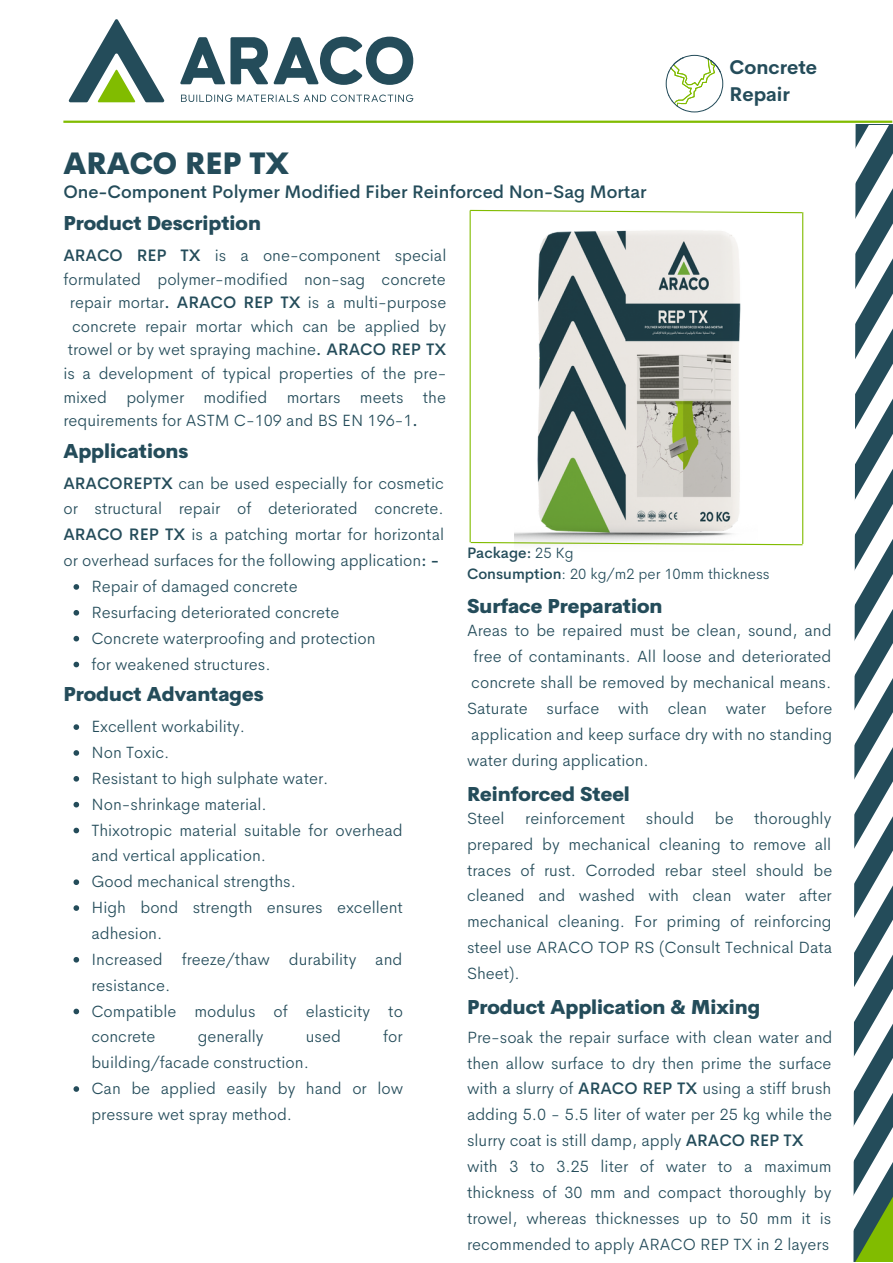
<style>
.page{position:relative;width:893px;height:1263px;background:#fff}
.page>*{position:absolute;margin:0;border:0;box-sizing:border-box;transform-origin:0 0}
.t1{font:800 30px "Cerebri Sans";color:#244c5a}
.t2{font:800 19.5px "Cerebri Sans";color:#244c5a}
.t3{font:700 19.5px "Cerebri Sans";color:#244c5a}
.t4{font:500 18px "Cerebri Sans";color:#244c5a}
.t5{font:300 16.5px/25.8px "Cerebri Sans";color:#244c5a}
.t6{font:300 15px "Cerebri Sans";color:#244c5a}
.t7{font:500 15px "Cerebri Sans";color:#244c5a}
.s1{font-weight:500}
.s2{font-weight:300}
</style>
<div class="page">
<svg style="left:68px;top:19px;width:97px;height:83px"></svg>
<svg style="left:180px;top:37px;width:233px;height:48px"></svg>
<svg style="left:181px;top:94px;width:232px;height:8px"></svg>
<hr style="left:63px;top:121px;width:829px;height:2px;background:#81bc00">
<svg style="left:851px;top:120px;width:41px;height:41px"></svg>
<svg style="left:853px;top:161px;width:39px;height:1100px"></svg>
<svg style="left:665px;top:55px;width:58px;height:57px"></svg>
<svg style="left:469px;top:541px;width:334px;height:5px"></svg>
<svg style="left:470px;top:209px;width:332px;height:5px"></svg>
<hr style="left:469px;top:210px;width:1px;height:332px;background:#81bc00">
<hr style="left:802px;top:212px;width:1px;height:332px;background:#81bc00">
<img style="left:514px;top:209px;width:243px;height:337px">
<svg style="left:73px;top:584px;width:6px;height:5px"></svg>
<svg style="left:73px;top:610px;width:6px;height:5px"></svg>
<svg style="left:73px;top:635px;width:6px;height:6px"></svg>
<svg style="left:73px;top:661px;width:6px;height:6px"></svg>
<svg style="left:73px;top:724px;width:6px;height:5px"></svg>
<svg style="left:73px;top:750px;width:6px;height:5px"></svg>
<svg style="left:73px;top:776px;width:6px;height:5px"></svg>
<svg style="left:73px;top:801px;width:6px;height:6px"></svg>
<svg style="left:73px;top:827px;width:6px;height:6px"></svg>
<svg style="left:73px;top:879px;width:6px;height:6px"></svg>
<svg style="left:73px;top:905px;width:6px;height:5px"></svg>
<svg style="left:73px;top:957px;width:6px;height:5px"></svg>
<svg style="left:73px;top:1008px;width:6px;height:6px"></svg>
<svg style="left:73px;top:1086px;width:6px;height:5px"></svg>
<p class="t1" style="left:63px;top:144px;width:227px">ARACO REP TX</p>
<p class="t4" style="left:63px;top:180px;width:584px">One-Component Polymer Modified Fiber Reinforced Non-Sag Mortar</p>
<p class="t2" style="left:63px;top:211px;width:199px">Product Description</p>
<p class="t5" style="left:63px;top:242px;width:384px"><span class="s1">ARACO REP TX</span> is a one-component special</p>
<p class="t5" style="left:63px;top:266px;width:384px">formulated polymer-modified non-sag concrete</p>
<p class="t5" style="left:70px;top:289px;width:378px">repair mortar<span class="s1">. ARACO REP TX</span> is a multi-purpose</p>
<p class="t5" style="left:72px;top:313px;width:375px">concrete repair mortar which can be applied by</p>
<p class="t5" style="left:68px;top:336px;width:380px">trowel or by wet spraying machine<span class="s1">. ARACO REP TX</span></p>
<p class="t5" style="left:63px;top:360px;width:384px">is a development of typical properties of the pre-</p>
<p class="t5" style="left:63px;top:384px;width:384px">mixed polymer modified mortars meets the</p>
<p class="t5" style="left:63px;top:407px;width:356px">requirements for ASTM C-109 and BS EN 196-1<span class="s1">.</span></p>
<p class="t2" style="left:63px;top:438px;width:126px">Applications</p>
<p class="t3" style="left:729px;top:54px;width:89px">Concrete</p>
<p class="t3" style="left:729px;top:81px;width:62px">Repair</p>
<p class="t5" style="left:63px;top:470px;width:382px;text-align:justify"><span class="s1">ARACOREPTX</span> can be used especially for cosmetic or structural repair of deteriorated concrete.<br><span class="s1">ARACO REP TX</span> is a patching mortar for horizontal or overhead surfaces for the following application<span class="s1">: -</span></p>
<p class="t5" style="left:91px;top:573px;width:208px">Repair of damaged concrete</p>
<p class="t5" style="left:91px;top:599px;width:249px">Resurfacing deteriorated concrete</p>
<p class="t5" style="left:91px;top:625px;width:286px">Concrete waterproofing and protection</p>
<p class="t5" style="left:91px;top:651px;width:181px">for weakened structures.</p>
<p class="t2" style="left:63px;top:682px;width:202px">Product Advantages</p>
<p class="t5" style="left:91px;top:713px;width:155px">Excellent workability.</p>
<p class="t5" style="left:91px;top:739px;width:80px">Non Toxic.</p>
<p class="t5" style="left:91px;top:765px;width:238px">Resistant to high sulphate water.</p>
<p class="t5" style="left:91px;top:791px;width:177px">Non-shrinkage material.</p>
<p class="t5" style="left:91px;top:816px;width:313px">Thixotropic material suitable for overhead and vertical application.</p>
<p class="t5" style="left:91px;top:868px;width:206px">Good mechanical strengths.</p>
<p class="t5" style="left:91px;top:894px;width:313px">High bond strength ensures excellent adhesion.</p>
<p class="t5" style="left:91px;top:946px;width:312px">Increased freeze/thaw durability and resistance.</p>
<p class="t5" style="left:91px;top:997px;width:313px">Compatible modulus of elasticity to concrete</p>
<p class="t5" style="left:198px;top:1023px;width:67px">generally</p>
<p class="t5" style="left:306px;top:1023px;width:37px">used</p>
<p class="t5" style="left:383px;top:1023px;width:21px">for</p>
<p class="t5" style="left:91px;top:1049px;width:219px">building/facade construction.</p>
<p class="t5" style="left:91px;top:1075px;width:313px">Can be applied easily by hand or low pressure wet spray method.</p>
<p class="t7" style="left:467px;top:543px;width:108px">Package: <span class="s2">25 Kg</span></p>
<p class="t6" style="left:467px;top:563px;width:304px"><span class="s1">Consumption</span>: 20 kg/m2 per 10mm thickness</p>
<p class="t2" style="left:467px;top:594px;width:197px">Surface Preparation</p>
<p class="t5" style="left:467px;top:617px;width:366px">Areas to be repaired must be clean, sound, and</p>
<p class="t5" style="left:473px;top:643px;width:359px">free of contaminants. All loose and deteriorated</p>
<p class="t5" style="left:471px;top:669px;width:361px">concrete shall be removed by mechanical means.</p>
<p class="t5" style="left:467px;top:695px;width:367px">Saturate surface with clean water before</p>
<p class="t5" style="left:471px;top:721px;width:362px">application and keep surface dry with no standing</p>
<p class="t5" style="left:467px;top:747px;width:183px">water during application.</p>
<p class="t2" style="left:467px;top:781px;width:164px">Reinforced Steel</p>
<p class="t5" style="left:467px;top:805px;width:367px;text-align:justify">Steel reinforcement should be thoroughly prepared by mechanical cleaning to remove all traces of rust. Corroded rebar steel should be cleaned and washed with clean water after mechanical cleaning. For priming of reinforcing steel use ARACO TOP RS (Consult Technical Data Sheet).</p>
<p class="t2" style="left:467px;top:994px;width:295px">Product Application &amp; Mixing</p>
<p class="t5" style="left:467px;top:1023px;width:367px;text-align:justify">Pre-soak the repair surface with clean water and then allow surface to dry then prime the surface with a slurry of <span class="s1">ARACO REP TX</span> using a stiff brush adding 5.0 - 5.5 liter of water per 25 kg while the slurry coat is still damp, apply <span class="s1">ARACO REP TX</span></p>
<p class="t5" style="left:467px;top:1153px;width:366px;text-align:justify">with 3 to 3.25 liter of water to a maximum thickness of 30 mm and compact thoroughly by trowel, whereas thicknesses up to 50 mm it is recommended to apply ARACO REP TX in 2 layers</p>
</div>
